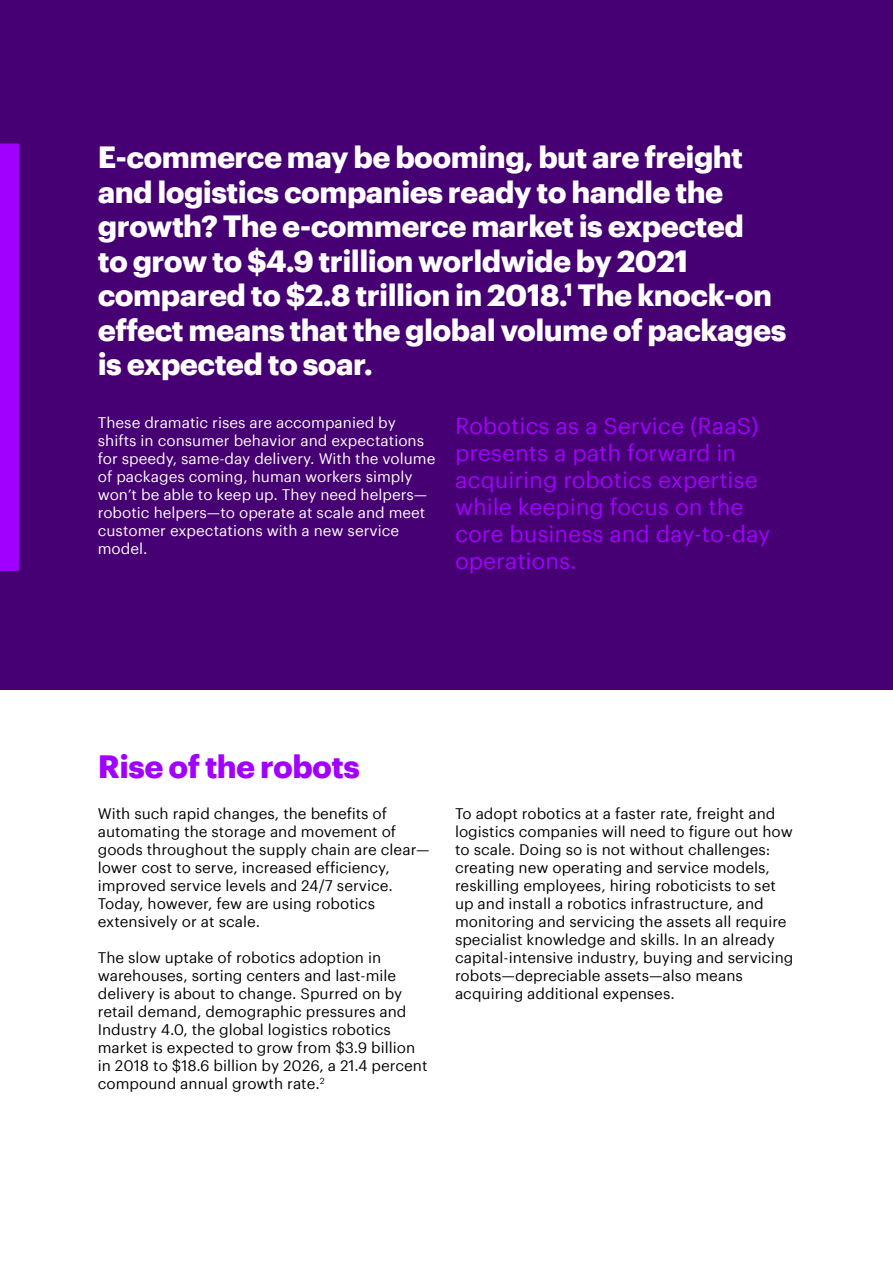
<style>
.page{position:relative;width:893px;height:1263px;background:#fff}
.page>*{position:absolute;margin:0;border:0;box-sizing:border-box;transform-origin:0 0}
.t1{font:700 31.5px "Graphik";letter-spacing:-.02em;color:#a100ff}
.t2{font:700 30px/34.5px "Graphik";letter-spacing:-.02em;color:#fff}
.t3{font:22.5px/27px "Graphik";color:#a100ff}
.t4{font:15px/18px "Graphik";color:#000}
.t5{font:15px/18px "Graphik";color:#fff}
</style>
<div class="page">
<div style="left:0;top:0;width:893px;height:689px;background:#460073"></div>
<div style="left:0;top:144px;width:19px;height:427px;background:#a100ff"></div>
<p class="t2" style="left:98px;top:137px;width:690px">E-commerce may be booming, but are freight and logistics companies ready to handle the growth? The e-commerce market is expected<br>to grow to $4.9 trillion worldwide by 2021 compared to $2.8 trillion in 2018.<sup>1</sup> The knock-on effect means that the global volume of packages is expected to soar.</p>
<p class="t5" style="left:98px;top:412px;width:339px">These dramatic rises are accompanied by shifts in consumer behavior and expectations for speedy, same-day delivery. With the volume of packages coming, human workers simply won’t be able to keep up. They need helpers— robotic helpers—to operate at scale and meet customer expectations with a new service model.</p>
<h3 class="t3" style="left:455px;top:410px;width:317px">Robotics as a Service (RaaS) presents a path forward in acquiring robotics expertise while keeping focus on the core business and day-to-day operations.</h3>
<h1 class="t1" style="left:98px;top:742px;width:264px">Rise of the robots</h1>
<p class="t4" style="left:98px;top:803px;width:333px">With such rapid changes, the benefits of automating the storage and movement of goods throughout the supply chain are clear— lower cost to serve, increased efficiency, improved service levels and 24/7 service.<br>Today, however, few are using robotics extensively or at scale.</p>
<p class="t4" style="left:98px;top:947px;width:331px">The slow uptake of robotics adoption in warehouses, sorting centers and last-mile delivery is about to change. Spurred on by retail demand, demographic pressures and Industry 4.0, the global logistics robotics market is expected to grow from $3.9 billion in 2018 to $18.6 billion by 2026, a 21.4 percent compound annual growth rate.<sup>2</sup></p>
<p class="t4" style="left:455px;top:803px;width:340px">To adopt robotics at a faster rate, freight and logistics companies will need to figure out how to scale. Doing so is not without challenges: creating new operating and service models, reskilling employees, hiring roboticists to set up and install a robotics infrastructure, and monitoring and servicing the assets all require specialist knowledge and skills. In an already capital-intensive industry, buying and servicing robots—depreciable assets—also means acquiring additional expenses.</p>
</div>
